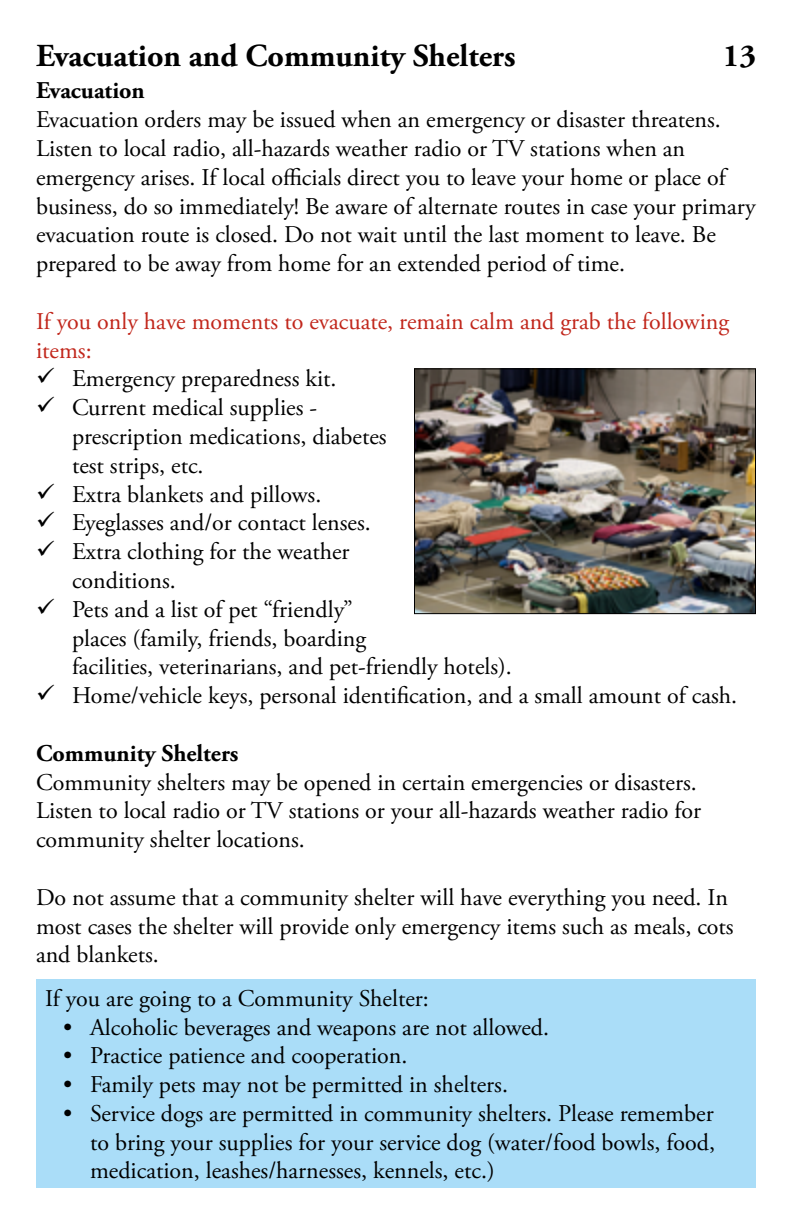
<style>
.page{position:relative;width:792px;height:1224px;background:#fff}
.page>*{position:absolute;margin:0;border:0;box-sizing:border-box;transform-origin:0 0}
.t1{font:700 32px "Adobe Garamond Pro";color:#000}
.t2{font:24px/28.8px "Adobe Garamond Pro";color:#000}
.t3{font:24px/28.8px "Adobe Garamond Pro";color:#c1261b}
.t4{font:700 24px "Adobe Garamond Pro";color:#000}
</style>
<div class="page">
<div style="left:36px;top:979px;width:720px;height:209px;background:#aaddf8"></div>
<img style="left:416px;top:370px;width:338px;height:242px">
<div style="left:414px;top:368px;width:342px;height:246px;border:1px solid #000"></div>
<h1 class="t1" style="left:36px;top:37px;width:481px">Evacuation and Community Shelters</h1>
<h1 class="t1" style="left:723px;top:37px;width:35px">13</h1>
<p class="t4" style="left:36px;top:77px;width:110px">Evacuation</p>
<p class="t2" style="left:36px;top:106px;width:721px">Evacuation orders may be issued when an emergency or disaster threatens.<br>Listen to local radio, all-hazards weather radio or TV stations when an emergency arises. If local officials direct you to leave your home or place of business, do so immediately! Be aware of alternate routes in case your primary evacuation route is closed. Do not wait until the last moment to leave. Be prepared to be away from home for an extended period of time.</p>
<p class="t3" style="left:36px;top:308px;width:695px">If you only have moments to evacuate, remain calm and grab the following items:</p>
<p class="t2" style="left:72px;top:365px;width:667px">Emergency preparedness kit.<br>Current medical supplies -<br>prescription medications, diabetes<br>test strips, etc.<br>Extra blankets and pillows.<br>Eyeglasses and/or contact lenses.<br>Extra clothing for the weather<br>conditions.<br>Pets and a list of pet “friendly”<br>places (family, friends, boarding<br>facilities, veterinarians, and pet-friendly hotels).<br>Home/vehicle keys, personal identification, and a small amount of cash.</p>
<p class="t4" style="left:36px;top:739px;width:204px">Community Shelters</p>
<p class="t2" style="left:36px;top:768px;width:667px">Community shelters may be opened in certain emergencies or disasters.<br>Listen to local radio or TV stations or your all-hazards weather radio for community shelter locations.</p>
<p class="t2" style="left:36px;top:884px;width:699px">Do not assume that a community shelter will have everything you need. In most cases the shelter will provide only emergency items such as meals, cots and blankets.</p>
<p class="t2" style="left:45px;top:985px;width:385px">If you are going to a Community Shelter:</p>
<p class="t2" style="left:63px;top:1013px;width:488px">• Alcoholic beverages and weapons are not allowed.</p>
<p class="t2" style="left:63px;top:1042px;width:346px">• Practice patience and cooperation.</p>
<p class="t2" style="left:63px;top:1071px;width:447px">• Family pets may not be permitted in shelters.</p>
<p class="t2" style="left:90px;top:1100px;width:627px;text-align:justify;text-indent:-27px">• Service dogs are permitted in community shelters. Please remember to bring your supplies for your service dog (water/food bowls, food, medication, leashes/harnesses, kennels, etc.)</p>
</div>
